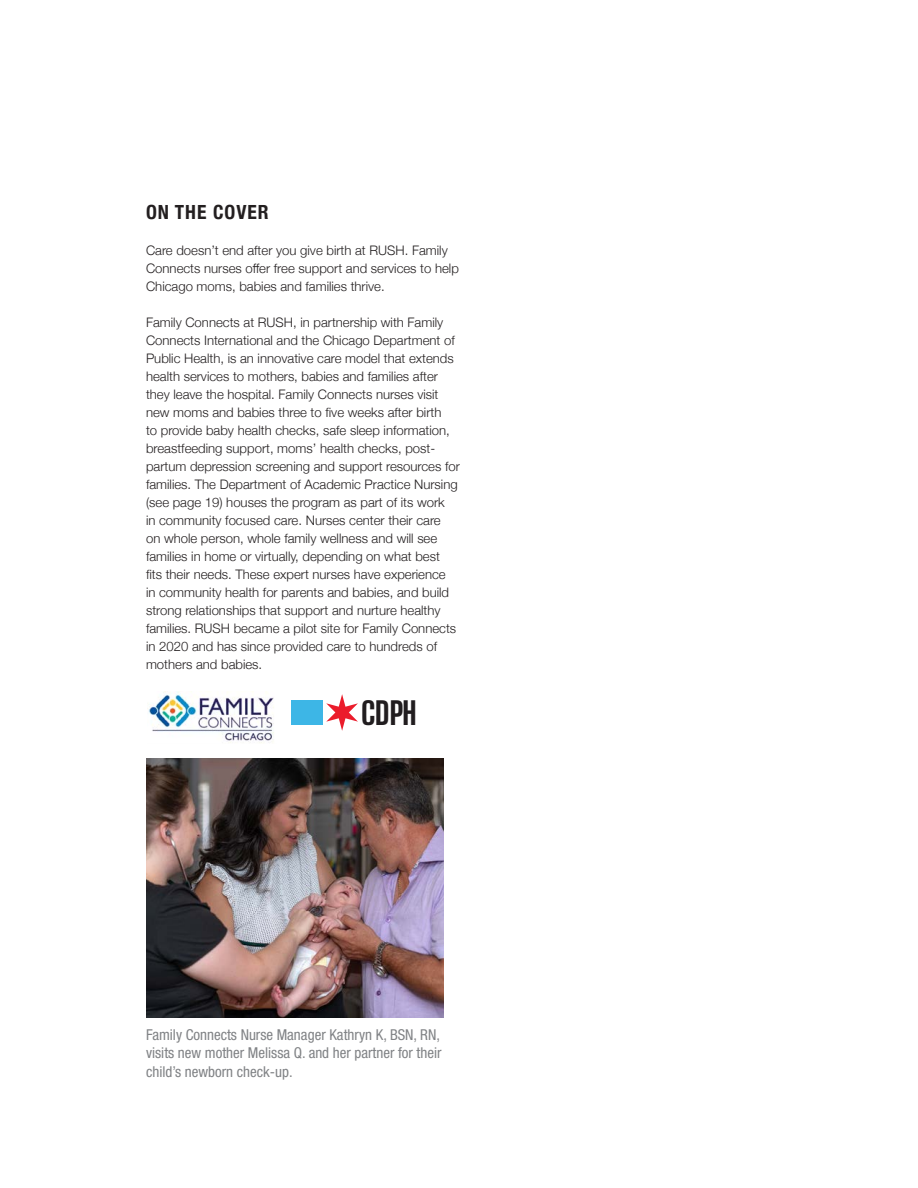
<style>
.page{position:relative;width:918px;height:1188px;background:#fff}
.page>*{position:absolute;margin:0;border:0;box-sizing:border-box;transform-origin:0 0}
.t1{font:800 31.05px "Big Shoulders Display";color:#211d1f}
.Body_Copy_8_75{font:700 condensed 19.5px "Helvetica Neue";letter-spacing:.05em;color:#231f20}
.Photo_Credit_-_Secon{font:italic condensed 15px/18.8px "Helvetica Neue 57";color:#808285;text-align:justify}
.Body_Copy_8_75-2{font:300 13.2px/18px "Helvetica Neue";color:#231f20}
</style>
<div class="page">
<img style="left:146px;top:759px;width:297px;height:258px">
<img style="left:148px;top:692px;width:126px;height:51px">
<svg style="left:326px;top:694px;width:32px;height:37px"></svg>
<div style="left:291px;top:700px;width:32px;height:25px;background:#3db6e6"></div>
<p class="Body_Copy_8_75" style="left:146px;top:196px;width:124px">ON THE COVER</p>
<p class="Body_Copy_8_75-2" style="left:146px;top:241px;width:314px">Care doesn’t end after you give birth at RUSH. Family<br>Connects nurses offer free support and services to help<br>Chicago moms, babies and families thrive.</p>
<p class="Body_Copy_8_75-2" style="left:146px;top:313px;width:315px">Family Connects at RUSH, in partnership with Family Connects International and the Chicago Department of Public Health, is an innovative care model that extends health services to mothers, babies and families after they leave the hospital. Family Connects nurses visit new moms and babies three to five weeks after birth<br>to provide baby health checks, safe sleep information, breastfeeding support, moms’ health checks, post&shy;partum depression screening and support resources for families. The Department of Academic Practice Nursing (see page 19) houses the program as part of its work<br>in community focused care. Nurses center their care<br>on whole person, whole family wellness and will see families in home or virtually, depending on what best<br>fits their needs. These expert nurses have experience<br>in community health for parents and babies, and build strong relationships that support and nurture healthy families. RUSH became a pilot site for Family Connects in 2020 and has since provided care to hundreds of mothers and babies.</p>
<h1 class="t1" style="left:361px;top:691px;width:57px">CDPH</h1>
<p class="Photo_Credit_-_Secon" style="left:146px;top:1025px;width:297px">Family Connects Nurse Manager Kathryn K, BSN, RN, visits new mother Melissa Q. and her partner for their child’s newborn check-up.</p>
</div>
